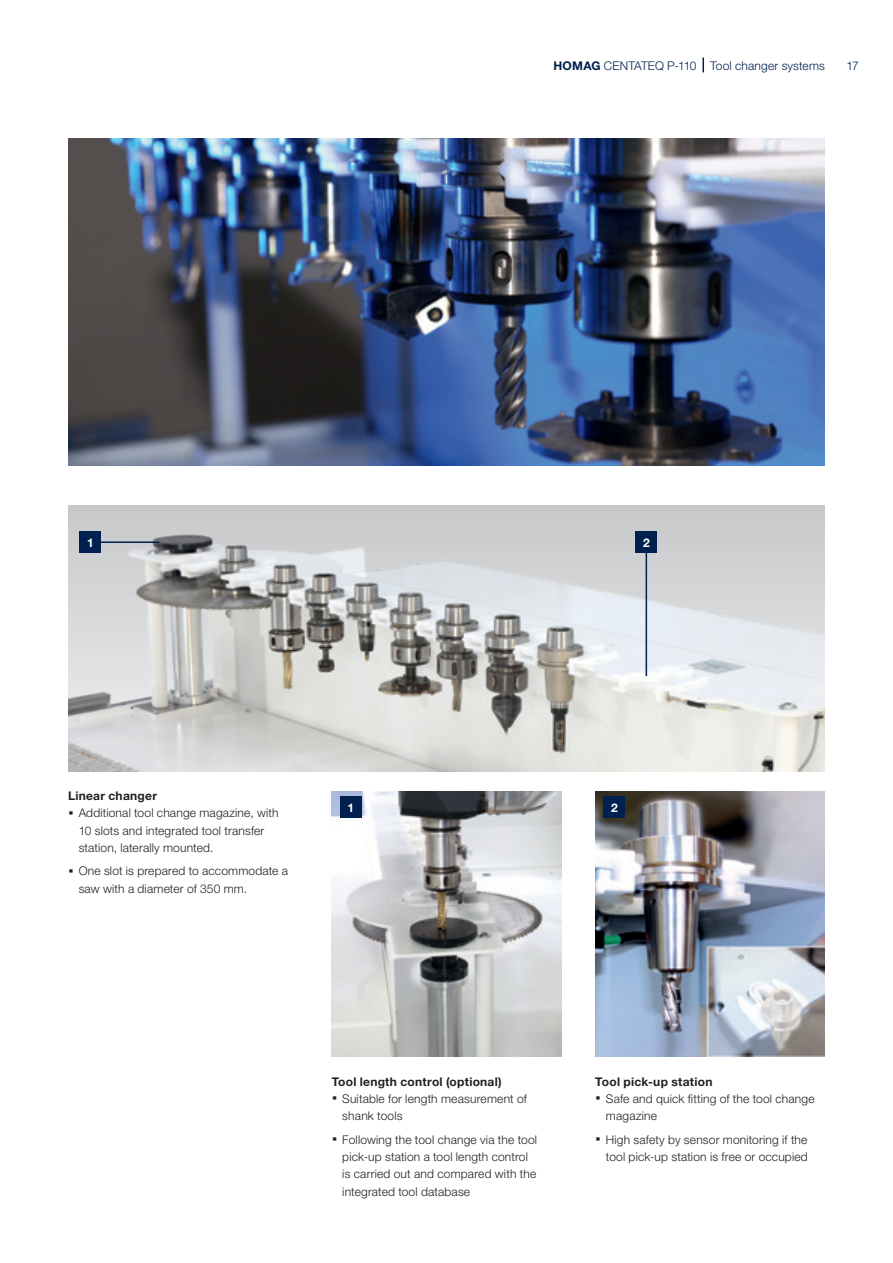
<style>
.page{position:relative;width:893px;height:1263px;background:#fff}
.page>*{position:absolute;margin:0;border:0;box-sizing:border-box;transform-origin:0 0}
.t1{font:300 12px/17.2px "Helvetica Neue LTW1 G";letter-spacing:.015em;color:#231f20}
.Text_Bild_8Pt_11_5pt{font:700 12px "Helvetica Neue LTW1 G";letter-spacing:.02em;color:#231f20}
._01_Musterseiten_Rub{font:300 12px "Helvetica Neue LTW1 G";letter-spacing:.01em;color:#00214f}
.NummerTabelle_8pt_bo{font:700 12px "Helvetica Neue LTW1 G";color:#fff}
.s1{font-weight:700}
.s2{font-weight:700;font-size:21px}
</style>
<div class="page">
<img style="left:68px;top:139px;width:757px;height:326px">
<img style="left:68px;top:506px;width:757px;height:265px">
<img style="left:595px;top:792px;width:230px;height:265px">
<img style="left:332px;top:791px;width:229px;height:266px">
<svg style="left:702px;top:58px;width:2px;height:14px"></svg>
<div style="left:340px;top:797px;width:21px;height:21px;background:#00214f"></div>
<div style="left:80px;top:532px;width:21px;height:21px;background:#00214f"></div>
<div style="left:636px;top:532px;width:21px;height:21px;background:#00214f"></div>
<div style="left:604px;top:797px;width:21px;height:21px;background:#00214f"></div>
<hr style="left:646px;top:551px;width:1px;height:125px;background:#00214f">
<hr style="left:99px;top:541px;width:60px;height:2px;background:#00214f">
<p class="_01_Musterseiten_Rub" style="left:553px;top:58px;width:273px"><span class="s1">HOMAG</span> CENTATEQ P-110 Tool changer systems</p>
<p class="_01_Musterseiten_Rub" style="left:846px;top:58px;width:14px">17</p>
<p class="NummerTabelle_8pt_bo" style="left:87px;top:535px;width:8px">1</p>
<p class="NummerTabelle_8pt_bo" style="left:643px;top:535px;width:8px">2</p>
<p class="Text_Bild_8Pt_11_5pt" style="left:68px;top:788px;width:90px">Linear changer</p>
<p class="t1" style="left:79px;top:804px;width:201px;text-indent:-11px"><span class="s2">·</span> Additional tool change magazine, with<br>10 slots and integrated tool transfer station, laterally mounted.</p>
<p class="t1" style="left:79px;top:862px;width:211px;text-indent:-11px"><span class="s2">·</span> One slot is prepared to accommodate a saw with a diameter of 350 mm.</p>
<p class="NummerTabelle_8pt_bo" style="left:347px;top:800px;width:8px">1</p>
<p class="NummerTabelle_8pt_bo" style="left:611px;top:800px;width:8px">2</p>
<p class="Text_Bild_8Pt_11_5pt" style="left:332px;top:1074px;width:172px">Tool length control (optional)</p>
<p class="t1" style="left:342px;top:1090px;width:186px;text-indent:-11px"><span class="s2">·</span> Suitable for length measurement of shank tools</p>
<p class="t1" style="left:342px;top:1131px;width:196px;text-indent:-11px"><span class="s2">·</span> Following the tool change via the tool pick-up station a tool length control is carried out and compared with the integrated tool database</p>
<p class="Text_Bild_8Pt_11_5pt" style="left:595px;top:1074px;width:119px">Tool pick-up station</p>
<p class="t1" style="left:606px;top:1090px;width:210px;text-indent:-11px"><span class="s2">·</span> Safe and quick fitting of the tool change magazine</p>
<p class="t1" style="left:595px;top:1131px;width:214px;text-align:right"><span class="s2">·</span> High safety by sensor monitoring if the tool pick-up station is free or occupied</p>
</div>
